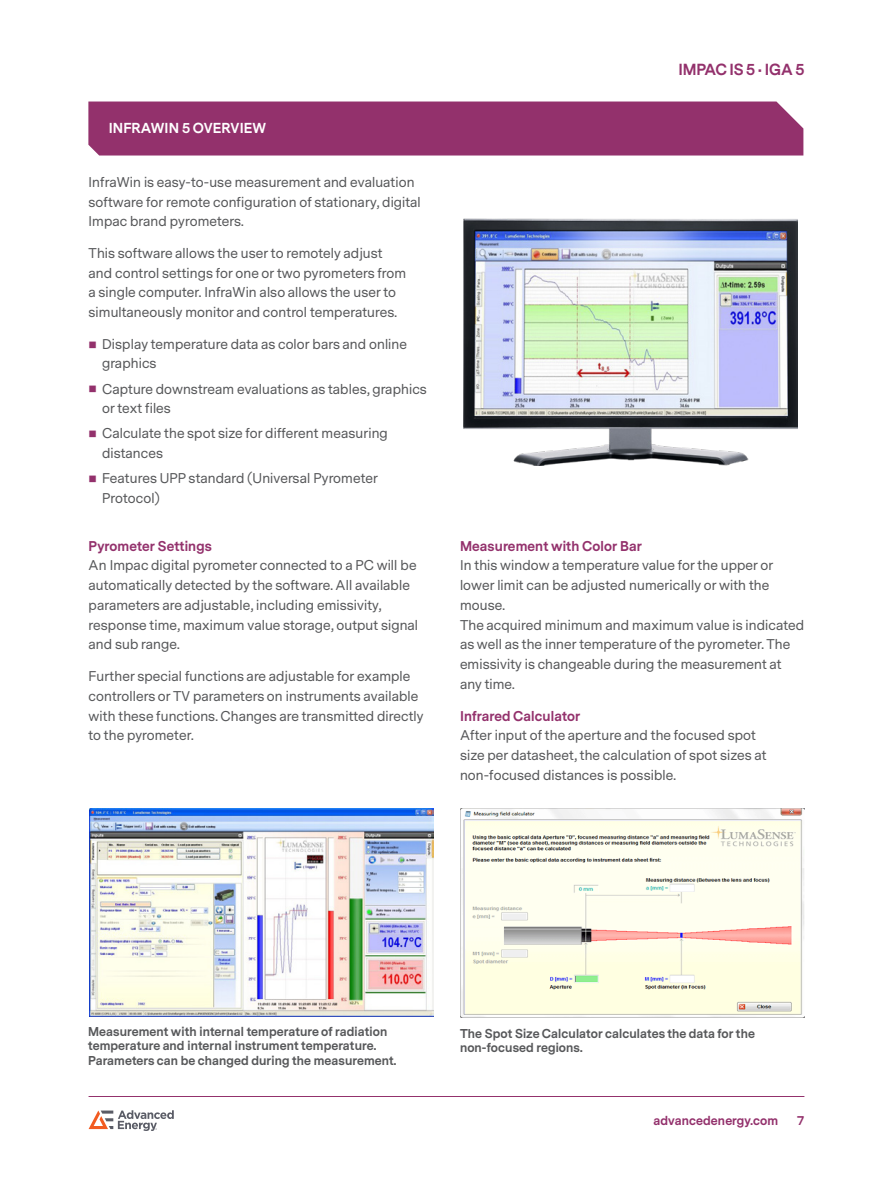
<style>
.page{position:relative;width:893px;height:1188px;background:#fff}
.page>*{position:absolute;margin:0;border:0;box-sizing:border-box;transform-origin:0 0}
.t1{font:700 15px "Messina Sans";letter-spacing:-.01em;color:#93316c}
.Heading_1{font:700 13.5px "Messina Sans";letter-spacing:.01em;color:#fff}
.Body___normal{font:13.2px/19.8px "Messina Sans";letter-spacing:.01em;color:#57585a}
.Bulleted{font:13.2px/19.8px "Messina Sans";letter-spacing:.01em;color:#57585a}
.Heading_2{font:700 13.2px "Messina Sans";letter-spacing:.01em;color:#93316c}
.t2{font:700 12px/14.4px "Messina Sans";letter-spacing:.01em;color:#57585a}
.t3{font:700 12px "Messina Sans";letter-spacing:.01em;color:#93316c}
.s1{color:#93316c}
</style>
<div class="page">
<hr style="left:89px;top:1096px;width:715px;height:1px;background:#93316c">
<svg style="left:89px;top:1110px;width:85px;height:21px"></svg>
<div style="left:88px;top:102px;width:715px;height:54px;background:#93316c"></div>
<img style="left:460px;top:809px;width:344px;height:208px">
<img style="left:89px;top:809px;width:344px;height:208px">
<img style="left:463px;top:218px;width:335px;height:247px">
<p class="Heading_1" style="left:109px;top:119px;width:159px">INFRAWIN 5 OVERVIEW</p>
<p class="Body___normal" style="left:89px;top:172px;width:334px">InfraWin is easy-to-use measurement and evaluation software for remote configuration of stationary, digital<br>Impac brand pyrometers.</p>
<p class="Body___normal" style="left:89px;top:244px;width:319px">This software allows the user to remotely adjust and control settings for one or two pyrometers from a single computer. InfraWin also allows the user to simultaneously monitor and control temperatures.</p>
<p class="Bulleted" style="left:102px;top:334px;width:306px;text-indent:-14px"><span class="s1">■</span> Display temperature data as color bars and online graphics</p>
<p class="Bulleted" style="left:102px;top:379px;width:326px;text-indent:-14px"><span class="s1">■</span> Capture downstream evaluations as tables, graphics or text files</p>
<p class="Bulleted" style="left:102px;top:424px;width:287px;text-indent:-14px"><span class="s1">■</span> Calculate the spot size for different measuring distances</p>
<p class="Bulleted" style="left:102px;top:469px;width:277px;text-indent:-14px"><span class="s1">■</span> Features UPP standard (Universal Pyrometer<br>Protocol)</p>
<p class="Heading_2" style="left:89px;top:537px;width:125px">Pyrometer Settings</p>
<p class="Body___normal" style="left:89px;top:556px;width:331px">An Impac digital pyrometer connected to a PC will be automatically detected by the software. All available parameters are adjustable, including emissivity, response time, maximum value storage, output signal and sub range.</p>
<p class="Body___normal" style="left:89px;top:667px;width:337px">Further special functions are adjustable for example controllers or TV parameters on instruments available with these functions. Changes are transmitted directly to the pyrometer.</p>
<p class="t1" style="left:678px;top:59px;width:127px">IMPAC IS 5 • IGA 5</p>
<p class="Heading_2" style="left:460px;top:537px;width:183px">Measurement with Color Bar</p>
<p class="Body___normal" style="left:460px;top:556px;width:346px">In this window a temperature value for the upper or lower limit can be adjusted numerically or with the mouse.<br>The acquired minimum and maximum value is indicated as well as the inner temperature of the pyrometer. The emissivity is changeable during the measurement at any time.</p>
<p class="Heading_2" style="left:460px;top:706px;width:122px">Infrared Calculator</p>
<p class="Body___normal" style="left:460px;top:726px;width:308px">After input of the aperture and the focused spot size per datasheet, the calculation of spot sizes at non-focused distances is possible.</p>
<p class="t2" style="left:88px;top:1025px;width:310px">Measurement with internal temperature of radiation temperature and internal instrument temperature.<br>Parameters can be changed during the measurement.</p>
<p class="t2" style="left:460px;top:1027px;width:296px">The Spot Size Calculator calculates the data for the non-focused regions.</p>
<p class="t3" style="left:653px;top:1113px;width:126px">advancedenergy.com</p>
<p class="t3" style="left:797px;top:1113px;width:9px">7</p>
</div>
